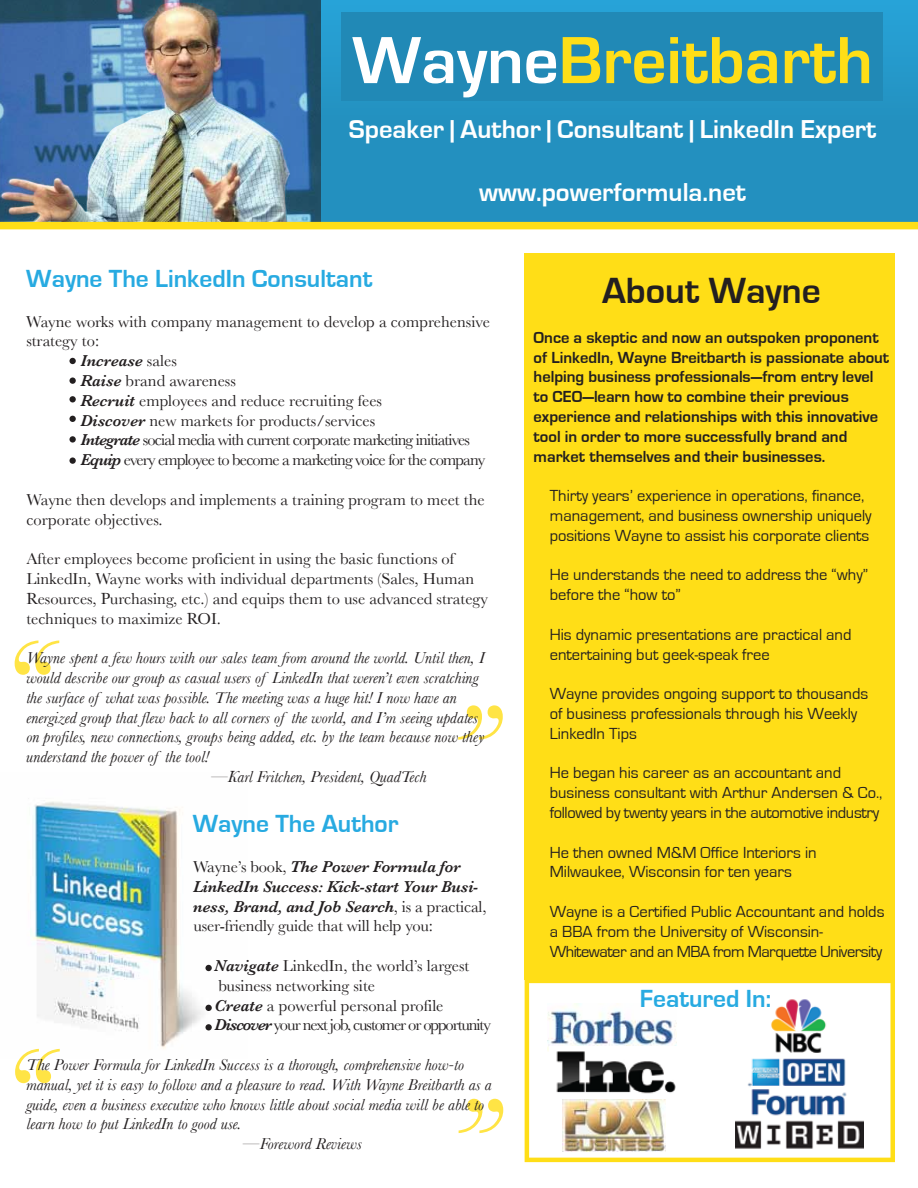
<style>
.page{position:relative;width:918px;height:1188px;background:#fff}
.page>*{position:absolute;margin:0;border:0;box-sizing:border-box;transform-origin:0 0}
.t1{font:700 69px "Eurostile";color:#ffde17}
.t2{font:700 37.5px "Eurostile";color:#231f20}
.t3{font:700 26.7px "Eurostile";color:#fff}
.t4{font:700 25.5px "Eurostile";color:#27aae1}
.t5{font:italic 16.5px "Baskerville";color:#231f20}
.t6{font:16.5px/19.8px "Eurostile";color:#231f20}
.t7{font:16.5px/19.8px "Baskerville";color:#231f20}
.t8{font:700 16.5px/19.8px "Eurostile";color:#231f20}
.t9{font:italic 600 16.5px/19.8px "Baskerville";letter-spacing:-.01em;color:#231f20}
.t10{font:16.5px "Baskerville";letter-spacing:-.05em;color:#231f20}
.s1{color:#fff}
.s2{font-weight:400;font-style:normal}
.s3{font-weight:600;font-style:italic}
</style>
<div class="page">
<img style="left:33px;top:801px;width:179px;height:248px">
<img style="left:0;top:0;width:322px;height:222px">
<div style="left:322px;top:0;width:596px;height:225px;background:linear-gradient(to bottom,#26a0d3,#228bb8)"></div>
<div style="left:341px;top:12px;width:542px;height:89px;background:#2189b6"></div>
<div style="left:0;top:222px;width:918px;height:7px;background:#ffde17"></div>
<svg style="left:15px;top:640px;width:44px;height:35px"></svg>
<svg style="left:458px;top:705px;width:45px;height:35px"></svg>
<svg style="left:15px;top:1049px;width:45px;height:34px"></svg>
<svg style="left:459px;top:1099px;width:44px;height:34px"></svg>
<div style="left:525px;top:253px;width:370px;height:726px;background:#ffde17"></div>
<div style="left:69px;top:358px;width:7px;height:6px;background:#231f20;border-radius:50%"></div>
<div style="left:69px;top:377px;width:7px;height:7px;background:#231f20;border-radius:50%"></div>
<div style="left:69px;top:396px;width:7px;height:6px;background:#231f20;border-radius:50%"></div>
<div style="left:69px;top:416px;width:7px;height:6px;background:#231f20;border-radius:50%"></div>
<svg style="left:69px;top:436px;width:7px;height:7px"></svg>
<div style="left:69px;top:457px;width:7px;height:7px;background:#231f20;border-radius:50%"></div>
<img style="left:525px;top:979px;width:370px;height:183px">
<div style="left:205px;top:965px;width:7px;height:6px;background:#231f20;border-radius:50%"></div>
<div style="left:205px;top:1005px;width:7px;height:6px;background:#231f20;border-radius:50%"></div>
<div style="left:205px;top:1024px;width:7px;height:7px;background:#231f20;border-radius:50%"></div>
<h1 class="t1" style="left:352px;top:23px;width:522px"><span class="s1">Wayne</span>Breitbarth</h1>
<h3 class="t3" style="left:349px;top:114px;width:529px">Speaker | Author | Consultant | LinkedIn Expert</h3>
<h3 class="t3" style="left:479px;top:178px;width:268px">www.powerformula.net</h3>
<h3 class="t4" style="left:26px;top:265px;width:348px">Wayne The LinkedIn Consultant</h3>
<p class="t7" style="left:26px;top:311px;width:465px">Wayne works with company management to develop a comprehensive</p>
<p class="t7" style="left:26px;top:331px;width:74px">strategy to:</p>
<p class="t9" style="left:80px;top:351px;width:98px">Increase <span class="s2">sales</span></p>
<p class="t7" style="left:80px;top:371px;width:157px"><span class="s3">Raise</span> brand awareness</p>
<p class="t7" style="left:80px;top:390px;width:303px"><span class="s3">Recruit</span> employees and reduce recruiting fees</p>
<p class="t7" style="left:80px;top:410px;width:296px"><span class="s3">Discover</span> new markets for products/services</p>
<p class="t10" style="left:80px;top:430px;width:391px"><span class="s3">Integrate</span> social media with current corporate marketing initiatives</p>
<p class="t10" style="left:80px;top:450px;width:406px"><span class="s3">Equip</span> every employee to become a marketing voice for the company</p>
<p class="t7" style="left:26px;top:489px;width:460px">Wayne then develops and implements a training program to meet the corporate objectives.</p>
<p class="t7" style="left:26px;top:549px;width:463px">After employees become proficient in using the basic functions of LinkedIn, Wayne works with individual departments (Sales, Human Resources, Purchasing, etc.) and equips them to use advanced strategy techniques to maximize ROI.</p>
<p class="t5" style="left:26px;top:648px;width:460px">Wayne spent a few hours with our sales team from around the world. Until then, I</p>
<p class="t5" style="left:26px;top:668px;width:454px">would describe our group as casual users of LinkedIn that weren’t even scratching</p>
<p class="t5" style="left:26px;top:688px;width:432px">the surface of what was possible. The meeting was a huge hit! I now have an</p>
<p class="t5" style="left:26px;top:708px;width:453px">energized group that flew back to all corners of the world, and I’m seeing updates</p>
<p class="t5" style="left:26px;top:727px;width:460px">on profiles, new connections, groups being added, etc. by the team because now they</p>
<p class="t5" style="left:26px;top:747px;width:184px">understand the power of the tool!</p>
<p class="t5" style="left:211px;top:767px;width:217px">—Karl Fritchen, President, QuadTech</p>
<h3 class="t4" style="left:193px;top:810px;width:207px">Wayne The Author</h3>
<p class="t9" style="left:193px;top:857px;width:295px"><span class="s2">Wayne’s book,</span> The Power Formula for LinkedIn Success: Kick-start Your Busi&shy;ness, Brand, and Job Search<span class="s2">, is a practical, user-friendly guide that will help you:</span></p>
<p class="t7" style="left:214px;top:956px;width:278px"><span class="s3">Navigate</span> LinkedIn, the world’s largest business networking site<br><span class="s3">Create</span> a powerful personal profile <span class="s3">Discover</span> your next job, customer or opportunity</p>
<p class="t5" style="left:26px;top:1055px;width:439px">The Power Formula for LinkedIn Success is a thorough, comprehensive how-to</p>
<p class="t5" style="left:26px;top:1075px;width:467px">manual, yet it is easy to follow and a pleasure to read. With Wayne Breitbarth as a</p>
<p class="t5" style="left:26px;top:1095px;width:459px">guide, even a business executive who knows little about social media will be able to</p>
<p class="t5" style="left:26px;top:1114px;width:217px">learn how to put LinkedIn to good use.</p>
<p class="t5" style="left:243px;top:1134px;width:120px">—Foreword Reviews</p>
<h2 class="t2" style="left:602px;top:270px;width:220px">About Wayne</h2>
<p class="t8" style="left:534px;top:328px;width:357px">Once a skeptic and now an outspoken proponent of LinkedIn, Wayne Breitbarth is passionate about helping business professionals—from entry level to CEO—learn how to combine their previous experience and relationships with this innovative tool in order to more successfully brand and market themselves and their businesses.</p>
<p class="t6" style="left:550px;top:486px;width:323px">Thirty years’ experience in operations, finance, management, and business ownership uniquely positions Wayne to assist his corporate clients</p>
<p class="t6" style="left:550px;top:565px;width:320px">He understands the need to address the “why” before the “how to”</p>
<p class="t6" style="left:550px;top:625px;width:303px">His dynamic presentations are practical and entertaining but geek-speak free</p>
<p class="t6" style="left:550px;top:684px;width:320px">Wayne provides ongoing support to thousands of business professionals through his Weekly<br>LinkedIn Tips</p>
<p class="t6" style="left:550px;top:763px;width:334px">He began his career as an accountant and business consultant with Arthur Andersen &amp; Co., followed by twenty years in the automotive industry</p>
<p class="t6" style="left:550px;top:843px;width:268px">He then owned M&amp;M Office Interiors in<br>Milwaukee, Wisconsin for ten years</p>
<p class="t6" style="left:550px;top:902px;width:336px">Wayne is a Certified Public Accountant and holds a BBA from the University of Wisconsin-<br>Whitewater and an MBA from Marquette University</p>
<h3 class="t4" style="left:640px;top:985px;width:133px">Featured In:</h3>
</div>
